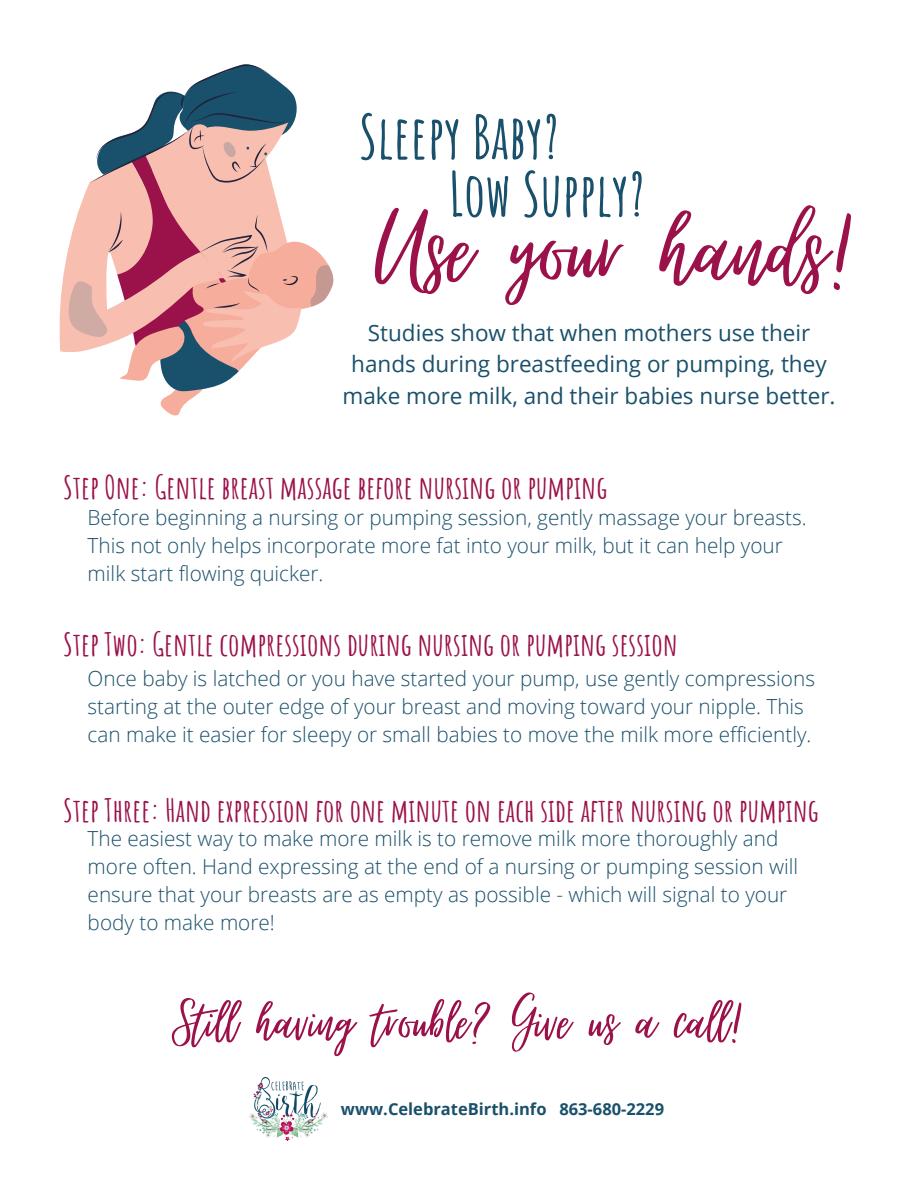
<style>
.page{position:relative;width:918px;height:1188px;background:#fff}
.page>*{position:absolute;margin:0;border:0;box-sizing:border-box;transform-origin:0 0}
.t1{font:139.35px "Virtual";color:#9b114a}
.t2{font:73.35px "Virtual";color:#9b114a}
.t3{font:700 60px/57.3px "Amatic SC";color:#19506b}
.t4{font:700 31.5px "Amatic SC";color:#9b114a}
.t5{font:22.5px/31.5px "Open Sans";color:#19506b;text-align:center}
.t6{font:300 20.7px/28.2px "Open Sans";color:#19506b}
.t7{font:700 16.5px "Open Sans";color:#19506b}
</style>
<div class="page">
<svg style="left:59px;top:64px;width:275px;height:352px"></svg>
<img style="left:250px;top:1078px;width:77px;height:63px">
<p class="t3" style="left:449px;top:107px;width:198px;text-indent:-90px">Sleepy Baby?<br>Low Supply?</p>
<h3 class="t1" style="left:377px;top:175px;width:483px">Use your hands!</h3>
<h1 class="t5" style="left:342px;top:316px;width:495px">Studies show that when mothers use their hands during breastfeeding or pumping, they make more milk, and their babies nurse better.</h1>
<h5 class="t4" style="left:63px;top:467px;width:545px">Step One: Gentle breast massage before nursing or pumping</h5>
<h4 class="t6" style="left:88px;top:503px;width:721px">Before beginning a nursing or pumping session, gently massage your breasts.<br>This not only helps incorporate more fat into your milk, but it can help your milk start flowing quicker.</h4>
<h4 class="t4" style="left:63px;top:624px;width:616px">Step Two: Gentle compressions during nursing or pumping session</h4>
<h5 class="t6" style="left:88px;top:664px;width:729px">Once baby is latched or you have started your pump, use gently compressions starting at the outer edge of your breast and moving toward your nipple. This can make it easier for sleepy or small babies to move the milk more efficiently.</h5>
<h5 class="t4" style="left:63px;top:790px;width:757px">Step Three: Hand expression for one minute on each side after nursing or pumping</h5>
<h4 class="t6" style="left:88px;top:824px;width:712px">The easiest way to make more milk is to remove milk more thoroughly and more often. Hand expressing at the end of a nursing or pumping session will ensure that your breasts are as empty as possible - which will signal to your body to make more!</h4>
<h5 class="t2" style="left:173px;top:982px;width:574px">Still having trouble? Give us a call!</h5>
<h2 class="t7" style="left:341px;top:1097px;width:325px">www.CelebrateBirth.info 863-680-2229</h2>
</div>
